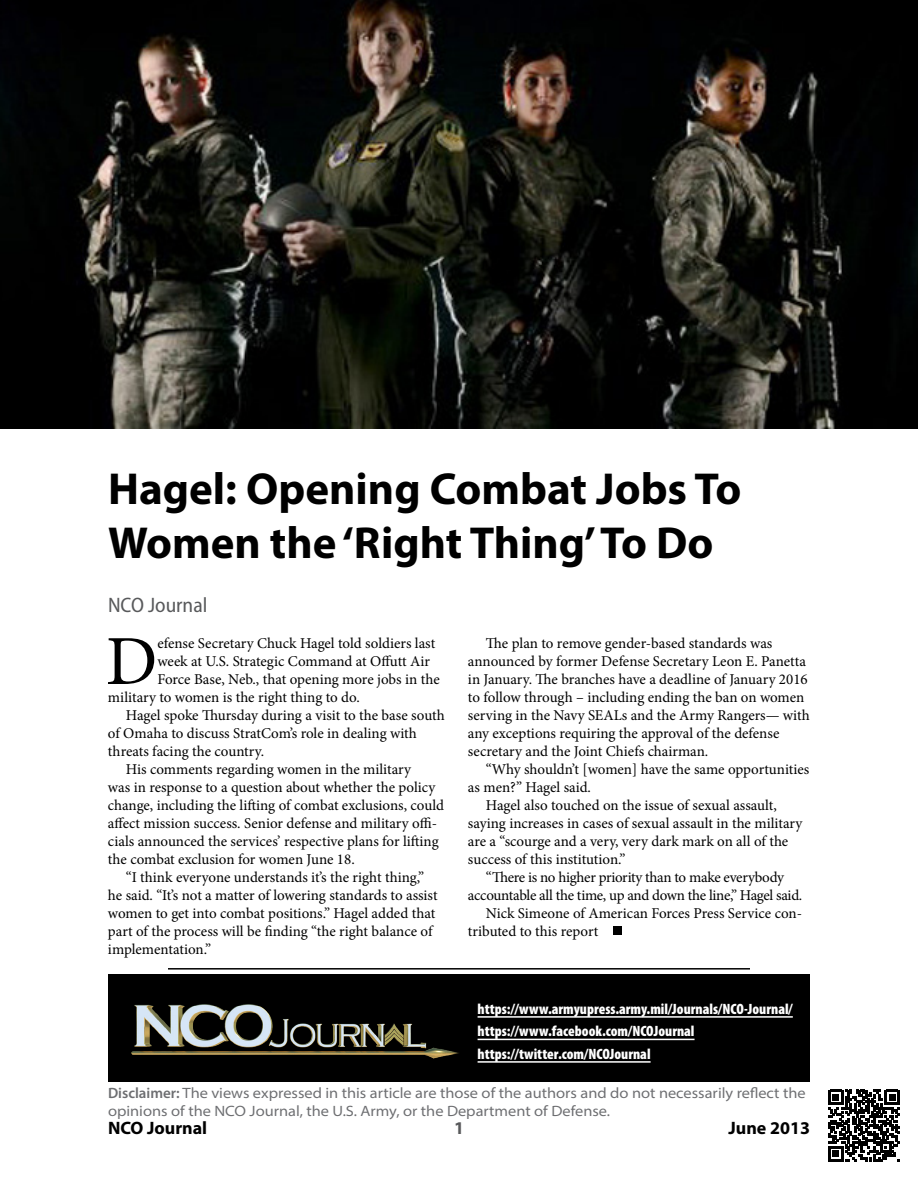
<style>
.page{position:relative;width:918px;height:1188px;background:#fff}
.page>*{position:absolute;margin:0;border:0;box-sizing:border-box;transform-origin:0 0}
.t1{font:70.35px "Minion Pro";color:#000}
.t2{font:700 45px/54px "Myriad Pro";color:#000}
.t3{font:semi-condensed 21px "Myriad Pro";color:#58595b}
.t4{font:700 18px "Myriad Pro";color:#000}
.t5{font:700 18px "Myriad Pro";color:#58595b}
.t6{font:15px/18px "Minion Pro";letter-spacing:-.005em;color:#000}
.t7{font:semi-expanded 15px/18px "Myriad Pro";color:#6d6e71}
.t8{font:900 condensed 15px/22.5px "Myriad Pro";color:#fff}
.s1{font-weight:600;font-stretch:normal}
</style>
<div class="page">
<div style="left:613px;top:926px;width:9px;height:9px;background:#000"></div>
<img style="left:0;top:0;width:918px;height:429px">
<svg style="left:828px;top:1090px;width:72px;height:71px"></svg>
<hr style="left:168px;top:968px;width:582px;height:2px;background:#000">
<div style="left:108px;top:974px;width:702px;height:108px;background:#000"></div>
<hr style="left:478px;top:1016px;width:315px;height:2px;background:#fff">
<hr style="left:478px;top:1039px;width:217px;height:1px;background:#fff">
<hr style="left:478px;top:1061px;width:173px;height:2px;background:#fff">
<img style="left:131px;top:1004px;width:328px;height:55px">
<h2 class="t2" style="left:108px;top:460px;width:635px">Hagel: Opening Combat Jobs To<br>Women the ‘Right Thing’ To Do</h2>
<h3 class="t3" style="left:108px;top:592px;width:101px">NCO Journal</h3>
<h1 class="t1" style="left:106px;top:614px;width:53px">D</h1>
<p class="t6" style="left:157px;top:634px;width:279px">efense Secretary Chuck Hagel told soldiers last</p>
<p class="t6" style="left:468px;top:634px;width:343px;text-indent:18px">The plan to remove gender-based standards was announced by former Defense Secretary Leon E. Panetta in January. The branches have a deadline of January 2016 to follow through – including ending the ban on women serving in the Navy SEALs and the Army Rangers— with any exceptions requiring the approval of the defense secretary and the Joint Chiefs chairman.</p>
<p class="t6" style="left:486px;top:760px;width:325px">“Why shouldn’t [women] have the same opportunities</p>
<p class="t6" style="left:468px;top:778px;width:124px">as men?” Hagel said.</p>
<p class="t6" style="left:486px;top:796px;width:292px">Hagel also touched on the issue of sexual assault,</p>
<p class="t6" style="left:468px;top:814px;width:336px">saying increases in cases of sexual assault in the military</p>
<p class="t6" style="left:468px;top:832px;width:322px">are a “scourge and a very, very dark mark on all of the</p>
<p class="t6" style="left:468px;top:850px;width:159px">success of this institution.”</p>
<p class="t6" style="left:486px;top:868px;width:300px">“There is no higher priority than to make everybody</p>
<p class="t6" style="left:468px;top:886px;width:336px">accountable all the time, up and down the line,” Hagel said.</p>
<p class="t6" style="left:486px;top:904px;width:318px">Nick Simeone of American Forces Press Service con-</p>
<p class="t6" style="left:468px;top:922px;width:132px">tributed to this report</p>
<p class="t6" style="left:157px;top:652px;width:274px">week at U.S. Strategic Command at Offutt Air</p>
<p class="t6" style="left:157px;top:670px;width:284px">Force Base, Neb., that opening more jobs in the</p>
<p class="t6" style="left:108px;top:688px;width:253px">military to women is the right thing to do.</p>
<p class="t6" style="left:126px;top:706px;width:320px">Hagel spoke Thursday during a visit to the base south</p>
<p class="t6" style="left:108px;top:724px;width:311px">of Omaha to discuss StratCom’s role in dealing with</p>
<p class="t6" style="left:108px;top:742px;width:158px">threats facing the country.</p>
<p class="t6" style="left:126px;top:760px;width:287px">His comments regarding women in the military</p>
<p class="t6" style="left:108px;top:778px;width:329px">was in response to a question about whether the policy</p>
<p class="t6" style="left:108px;top:796px;width:338px">change, including the lifting of combat exclusions, could</p>
<p class="t6" style="left:108px;top:814px;width:331px">affect mission success. Senior defense and military offi-</p>
<p class="t6" style="left:108px;top:832px;width:332px">cials announced the services’ respective plans for lifting</p>
<p class="t6" style="left:108px;top:850px;width:248px">the combat exclusion for women June 18.</p>
<p class="t6" style="left:126px;top:868px;width:300px">“I think everyone understands it’s the right thing,”</p>
<p class="t6" style="left:108px;top:886px;width:331px">he said. “It’s not a matter of lowering standards to assist</p>
<p class="t6" style="left:108px;top:904px;width:329px">women to get into combat positions.” Hagel added that</p>
<p class="t6" style="left:108px;top:922px;width:326px">part of the process will be finding “the right balance of</p>
<p class="t6" style="left:108px;top:940px;width:105px">implementation.”</p>
<p class="t8" style="left:478px;top:997px;width:317px">https://www.armyupress.army.mil/Journals/NCO-Journal/ https://www.facebook.com/NCOJournal https://twitter.com/NCOJournal</p>
<p class="t7" style="left:108px;top:1084px;width:699px"><span class="s1">Disclaimer:</span> The views expressed in this article are those of the authors and do not necessarily reflect the opinions of the NCO Journal, the U.S. Army, or the Department of Defense.</p>
<p class="t4" style="left:108px;top:1116px;width:101px">NCO Journal</p>
<p class="t5" style="left:454px;top:1116px;width:11px">1</p>
<p class="t4" style="left:728px;top:1116px;width:83px">June 2013</p>
</div>
